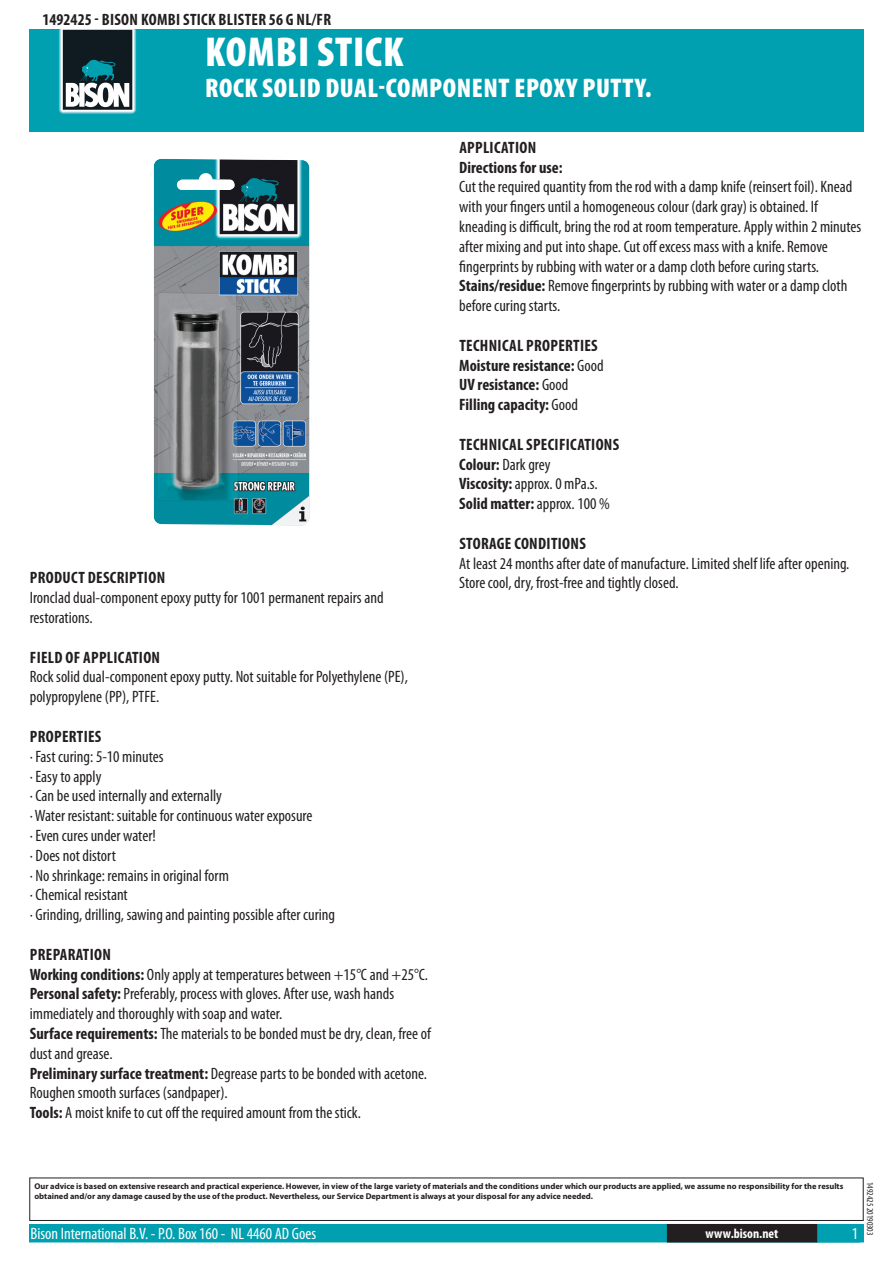
<style>
.page{position:relative;width:893px;height:1263px;background:#fff}
.page>*{position:absolute;margin:0;border:0;box-sizing:border-box;transform-origin:0 0}
.t1{font:900 condensed 42px "Myriad Pro";letter-spacing:.02em;color:#fff}
.t2{font:900 condensed 27px "Myriad Pro";letter-spacing:.02em;color:#fff}
.t3{font:condensed 16.5px/19.8px "Myriad Pro";color:#231f20}
.t4{font:700 condensed 16.5px/19.8px "Myriad Pro";letter-spacing:.02em;color:#231f20}
.t5{font:condensed 16.5px "Myriad Pro";color:#fff}
.t6{font:700 condensed 13.5px "Myriad Pro";color:#fff}
.t7{font:condensed 9px "Myriad Pro";color:#231f20}
.t8{font:700 8.4px/10.1px "Myriad Pro";color:#231f20}
.s1{font-weight:700}
.s2{font-weight:400}
</style>
<div class="page">
<div style="left:30px;top:1225px;width:833px;height:17px;background:#00a0b0"></div>
<div style="left:29px;top:1224px;width:835px;height:18px;border:2px solid #00a0b0"></div>
<div style="left:816px;top:1224px;width:44px;height:18px;border:2px solid #00a0b0"></div>
<div style="left:668px;top:1225px;width:148px;height:17px;background:#231f20"></div>
<div style="left:667px;top:1224px;width:150px;height:18px;border:2px solid #231f20"></div>
<div style="left:29px;top:1177px;width:835px;height:44px;border:1px solid #231f20"></div>
<div style="left:30px;top:30px;width:834px;height:102px;background:#00a0b0"></div>
<svg style="left:59px;top:30px;width:78px;height:84px;background:#516970"></svg>
<img style="left:154px;top:159px;width:155px;height:366px">
<p class="t4" style="left:43px;top:9px;width:289px">1492425 - Bison Kombi Stick Blister 56 g NL/FR</p>
<h1 class="t1" style="left:205px;top:25px;width:200px">KOMBI STICK</h1>
<h2 class="t2" style="left:205px;top:70px;width:448px">ROCK SOLID DUAL-COMPONENT EPOXY PUTTY.</h2>
<p class="t4" style="left:30px;top:568px;width:137px">Product description</p>
<p class="t3" style="left:30px;top:588px;width:355px">Ironclad dual-component epoxy putty for 1001 permanent repairs and restorations.</p>
<p class="t4" style="left:30px;top:647px;width:132px">Field of application</p>
<p class="t3" style="left:30px;top:667px;width:380px">Rock solid dual-component epoxy putty. Not suitable for Polyethylene (PE), polypropylene (PP), PTFE.</p>
<p class="t4" style="left:30px;top:726px;width:73px">Properties</p>
<p class="t3" style="left:30px;top:746px;width:307px">· Fast curing: 5-10 minutes<br>· Easy to apply<br>· Can be used internally and externally<br>· Water resistant: suitable for continuous water exposure<br>· Even cures under water!<br>· Does not distort<br>· No shrinkage: remains in original form<br>· Chemical resistant<br>· Grinding, drilling, sawing and painting possible after curing</p>
<p class="t3" style="left:30px;top:944px;width:403px"><span class="s1">Preparation<br>Working conditions:</span> Only apply at temperatures between +15°C and +25°C.<br><span class="s1">Personal safety:</span> Preferably, process with gloves. After use, wash hands immediately and thoroughly with soap and water.<br><span class="s1">Surface requirements:</span> The materials to be bonded must be dry, clean, free of dust and grease.<br><span class="s1">Preliminary surface treatment:</span> Degrease parts to be bonded with acetone.<br>Roughen smooth surfaces (sandpaper).<br><span class="s1">Tools:</span> A moist knife to cut off the required amount from the stick.</p>
<p class="t4" style="left:459px;top:137px;width:105px">Application<br>Directions for use:</p>
<p class="t3" style="left:459px;top:177px;width:404px">Cut the required quantity from the rod with a damp knife (reinsert foil). Knead with your fingers until a homogeneous colour (dark gray) is obtained. If kneading is difficult, bring the rod at room temperature. Apply within 2 minutes after mixing and put into shape. Cut off excess mass with a knife. Remove fingerprints by rubbing with water or a damp cloth before curing starts.<br><span class="s1">Stains/residue:</span> Remove fingerprints by rubbing with water or a damp cloth before curing starts.</p>
<p class="t4" style="left:459px;top:335px;width:146px">Technical properties<br>Moisture resistance: <span class="s2">Good<br></span>UV resistance: <span class="s2">Good<br></span>Filling capacity: <span class="s2">Good</span></p>
<p class="t4" style="left:459px;top:434px;width:162px">Technical specifications<br>Colour: <span class="s2">Dark grey<br></span>Viscosity: <span class="s2">approx. 0 mPa.s.<br></span>Solid matter: <span class="s2">approx. 100 %</span></p>
<p class="t4" style="left:459px;top:533px;width:128px">Storage conditions</p>
<p class="t3" style="left:459px;top:553px;width:392px">At least 24 months after date of manufacture. Limited shelf life after opening.<br>Store cool, dry, frost-free and tightly closed.</p>
<p class="t8" style="left:34px;top:1181px;width:810px">Our advice is based on extensive research and practical experience. However, in view of the large variety of materials and the conditions under which our products are applied, we assume no responsibility for the results obtained and/or any damage caused by the use of the product. Nevertheless, our Service Department is always at your disposal for any advice needed.</p>
<p class="t5" style="left:31px;top:1224px;width:287px">Bison International B.V. - P.O. Box 160 - NL 4460 AD Goes</p>
<p class="t6" style="left:706px;top:1225px;width:74px">www.bison.net</p>
<p class="t5" style="left:852px;top:1224px;width:8px">1</p>
<p class="t7" style="left:875px;top:1182px;width:55px;rotate:90deg">1492425 20190303</p>
</div>
